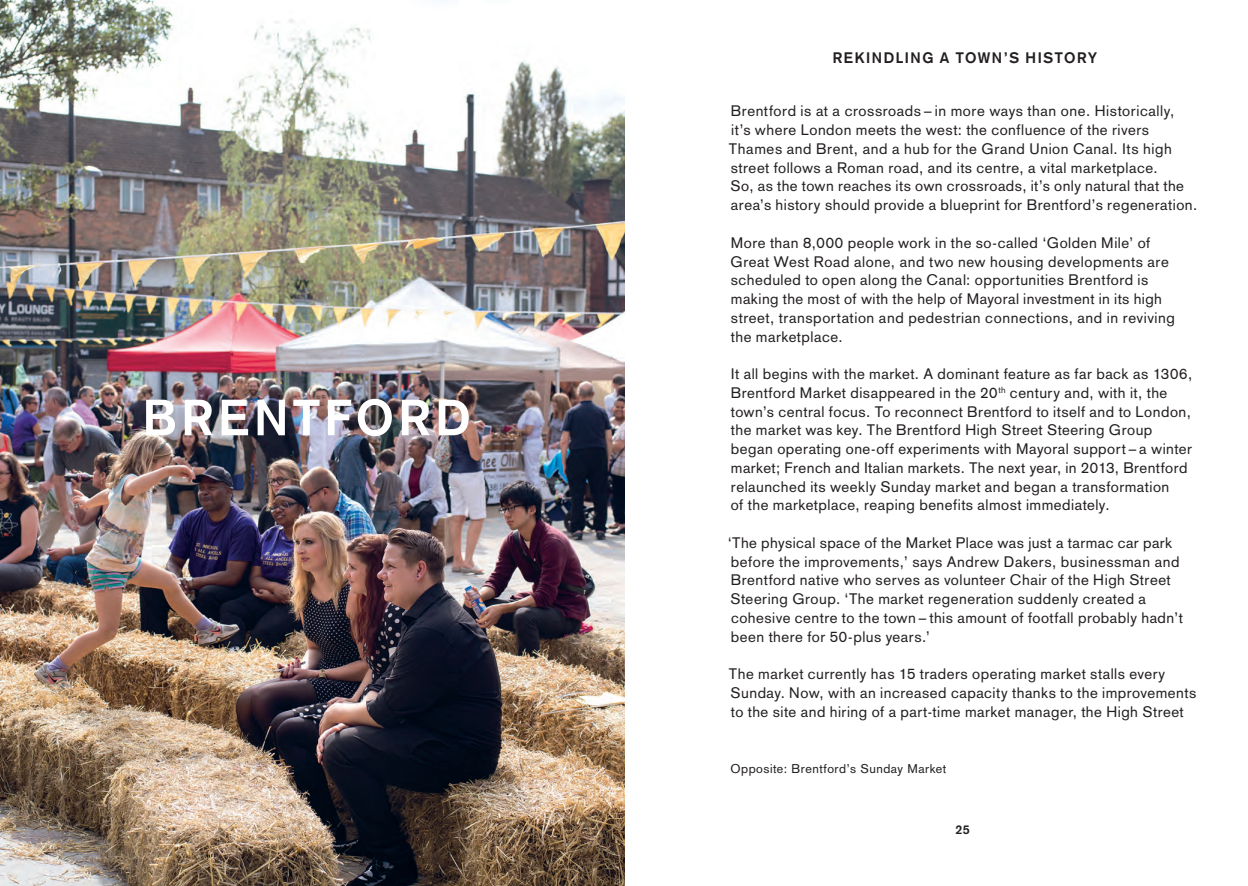
<style>
.page{position:relative;width:1248px;height:886px;background:#fff}
.page>*{position:absolute;margin:0;border:0;box-sizing:border-box;transform-origin:0 0}
.t1{font:700 50px "Basic Commercial LT Std";letter-spacing:.1em;color:#fff}
.t2{font:15px/18.8px "Basic Commercial LT Std";letter-spacing:.03em;color:#231f20}
.t3{font:700 15px "Basic Commercial LT Std";letter-spacing:.105em;color:#231f20}
.t4{font:12.5px "Basic Commercial LT Std";letter-spacing:.04em;color:#231f20}
.t5{font:700 12.5px "Basic Commercial LT Std";color:#231f20}
</style>
<div class="page">
<img style="left:0;top:0;width:624px;height:886px">
<h1 class="t1" style="left:143px;top:388px;width:329px">BRENTFORD</h1>
<p class="t3" style="left:832px;top:49px;width:266px">REKINDLING A TOWN’S HISTORY</p>
<p class="t2" style="left:729px;top:102px;width:470px">Brentford is at a crossroads – in more ways than one. Historically,<br>it’s where London meets the west: the confluence of the rivers Thames and Brent, and a hub for the Grand Union Canal. Its high street follows a Roman road, and its centre, a vital marketplace.<br>So, as the town reaches its own crossroads, it’s only natural that the area’s history should provide a blueprint for Brentford’s regeneration.</p>
<p class="t2" style="left:730px;top:233px;width:446px">More than 8,000 people work in the so-called ‘Golden Mile’ of Great West Road alone, and two new housing developments are scheduled to open along the Canal: opportunities Brentford is making the most of with the help of Mayoral investment in its high street, transportation and pedestrian connections, and in reviving the marketplace.</p>
<p class="t2" style="left:730px;top:364px;width:463px">It all begins with the market. A dominant feature as far back as 1306, Brentford Market disappeared in the 20<sup>th</sup> century and, with it, the town’s central focus. To reconnect Brentford to itself and to London, the market was key. The Brentford High Street Steering Group began operating one-off experiments with Mayoral support – a winter market; French and Italian markets. The next year, in 2013, Brentford relaunched its weekly Sunday market and began a transformation<br>of the marketplace, reaping benefits almost immediately.</p>
<p class="t2" style="left:727px;top:533px;width:456px">‘The physical space of the Market Place was just a tarmac car park before the improvements,’ says Andrew Dakers, businessman and Brentford native who serves as volunteer Chair of the High Street Steering Group. ‘The market regeneration suddenly created a cohesive centre to the town – this amount of footfall probably hadn’t been there for 50-plus years.’</p>
<p class="t2" style="left:729px;top:664px;width:468px">The market currently has 15 traders operating market stalls every<br>Sunday. Now, with an increased capacity thanks to the improvements to the site and hiring of a part-time market manager, the High Street</p>
<p class="t4" style="left:730px;top:761px;width:217px">Opposite: Brentford’s Sunday Market</p>
<p class="t5" style="left:955px;top:822px;width:16px">25</p>
</div>
